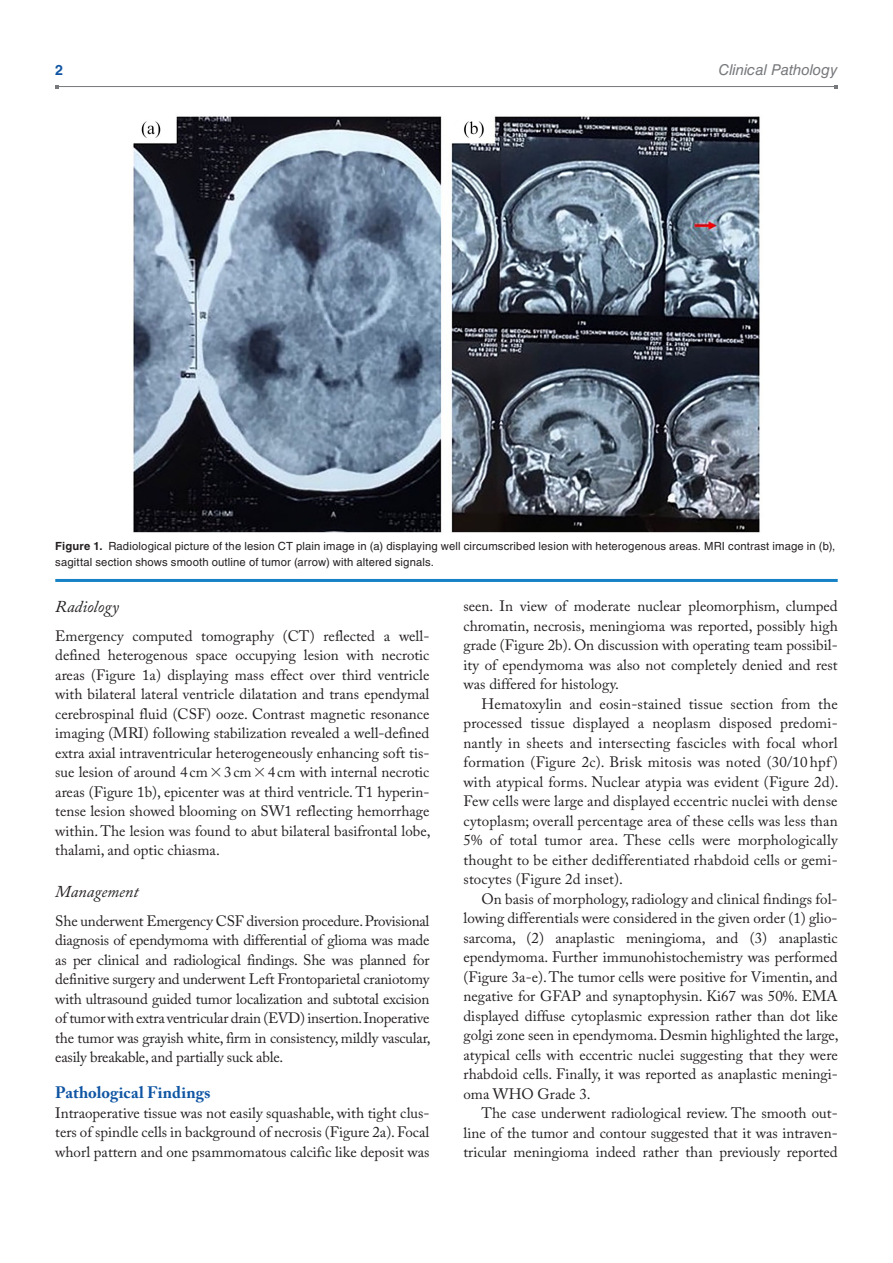
<style>
.page{position:relative;width:893px;height:1263px;background:#fff}
.page>*{position:absolute;margin:0;border:0;box-sizing:border-box;transform-origin:0 0}
.t1{font:700 16.5px "Adobe Caslon Pro";letter-spacing:.01em;color:#1055a4}
.t2{font:italic 16.5px "Adobe Caslon Pro";color:#231f20}
.t3{font:15px/19.5px "Adobe Caslon Pro";color:#231f20;text-align:justify}
.t4{font:italic 15px "Helvetica LT Std";letter-spacing:-.005em;color:#76787b}
.t5{font:700 14.25px "Helvetica LT Std";color:#1055a4}
.t6{font:11.25px/16.5px "Helvetica LT Std";letter-spacing:.015em;color:#231f20}
.s1{font-weight:700}
</style>
<div class="page">
<hr style="left:57px;top:86px;width:779px;height:1px;background:#76787b">
<hr style="left:55px;top:579px;width:783px;height:3px;background:#1582c5">
<img style="left:133px;top:116px;width:627px;height:417px">
<p class="t5" style="left:55px;top:61px;width:9px">2</p>
<p class="t4" style="left:719px;top:61px;width:121px">Clinical Pathology</p>
<p class="t6" style="left:55px;top:537px;width:781px"><span class="s1">Figure 1.</span> Radiological picture of the lesion CT plain image in (a) displaying well circumscribed lesion with heterogenous areas. MRI contrast image in (b), sagittal section shows smooth outline of tumor (arrow) with altered signals.</p>
<p class="t2" style="left:55px;top:597px;width:65px">Radiology</p>
<p class="t3" style="left:55px;top:626px;width:377px">Emergency computed tomography (CT) reflected a well&shy;defined heterogenous space occupying lesion with necrotic areas (Figure 1a) displaying mass effect over third ventricle with bilateral lateral ventricle dilatation and trans ependymal cerebrospinal fluid (CSF) ooze. Contrast magnetic resonance imaging (MRI) following stabilization revealed a well-defined extra axial intraventricular heterogeneously enhancing soft tis&shy;sue lesion of around 4cm 3 cm 4cm with internal necrotic areas (Figure 1b), epicenter was at third ventricle. T1 hyperin&shy;tense lesion showed blooming on SW1 reflecting hemorrhage within. The lesion was found to abut bilateral basifrontal lobe, thalami, and optic chiasma.</p>
<p class="t2" style="left:55px;top:882px;width:85px">Management</p>
<p class="t3" style="left:55px;top:911px;width:377px">She underwent Emergency CSF diversion procedure. Provisional diagnosis of ependymoma with differential of glioma was made as per clinical and radiological findings. She was planned for definitive surgery and underwent Left Frontoparietal craniotomy with ultrasound guided tumor localization and subtotal excision of tumor with extra ventricular drain (EVD) insertion. Inoperative the tumor was grayish white, firm in consistency, mildly vascular, easily breakable, and partially suck able.</p>
<p class="t1" style="left:55px;top:1083px;width:157px">Pathological Findings</p>
<p class="t3" style="left:55px;top:1103px;width:376px">Intraoperative tissue was not easily squashable, with tight clus&shy;ters of spindle cells in background of necrosis (Figure 2a). Focal whorl pattern and one psammomatous calcific like deposit was</p>
<p class="t3" style="left:463px;top:596px;width:376px">seen. In view of moderate nuclear pleomorphism, clumped chromatin, necrosis, meningioma was reported, possibly high grade (Figure 2b). On discussion with operating team possibil&shy;ity of ependymoma was also not completely denied and rest was differed for histology.</p>
<p class="t3" style="left:463px;top:694px;width:377px;text-indent:18px">Hematoxylin and eosin-stained tissue section from the processed tissue displayed a neoplasm disposed predomi&shy;nantly in sheets and intersecting fascicles with focal whorl formation (Figure 2c). Brisk mitosis was noted (30/10 hpf ) with atypical forms. Nuclear atypia was evident (Figure 2d).<br>Few cells were large and displayed eccentric nuclei with dense cytoplasm; overall percentage area of these cells was less than 5% of total tumor area. These cells were morphologically thought to be either dedifferentiated rhabdoid cells or gemi&shy;stocytes (Figure 2d inset).</p>
<p class="t3" style="left:463px;top:889px;width:377px;text-indent:18px">On basis of morphology, radiology and clinical findings fol&shy;lowing differentials were considered in the given order (1) glio&shy;sarcoma, (2) anaplastic meningioma, and (3) anaplastic ependymoma. Further immunohistochemistry was performed (Figure 3a-e). The tumor cells were positive for Vimentin, and negative for GFAP and synaptophysin. Ki67 was 50%. EMA displayed diffuse cytoplasmic expression rather than dot like golgi zone seen in ependymoma. Desmin highlighted the large, atypical cells with eccentric nuclei suggesting that they were rhabdoid cells. Finally, it was reported as anaplastic meningi&shy;oma WHO Grade 3.</p>
<p class="t3" style="left:463px;top:1103px;width:376px;text-indent:18px">The case underwent radiological review. The smooth out&shy;line of the tumor and contour suggested that it was intraven&shy;tricular meningioma indeed rather than previously reported</p>
</div>
